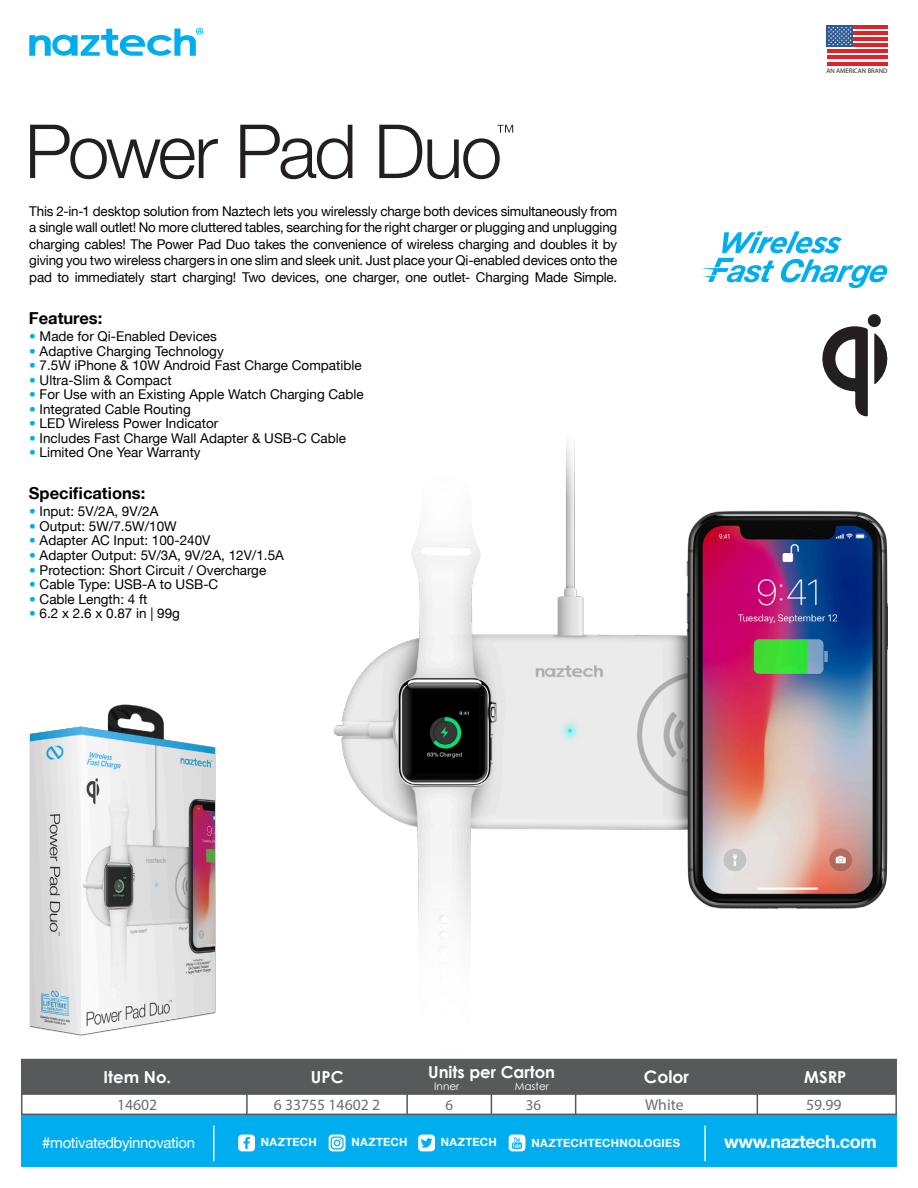
<style>
.page{position:relative;width:918px;height:1188px;background:#fff}
.page>*{position:absolute;margin:0;border:0;box-sizing:border-box;transform-origin:0 0}
.t1{font:700 18px "Helvetica Neue LT Std";letter-spacing:-.025em;color:#fff}
.t2{font:700 17.25px "Century Gothic";color:#fff}
.t3{font:700 16.5px "Century Gothic";color:#fff}
.t4{font:700 16.5px "Helvetica Neue LT Std";color:#000}
.t5{font:15.6px "Myriad Pro";color:#6d6e71}
.t6{font:15px "Helvetica Neue LT Std";letter-spacing:-.025em;color:#fff}
.t7{font:15px "Myriad Pro";color:#6d6e71}
.t8{font:13.5px/16.5px "Helvetica Neue LT Std";color:#000;text-align:justify}
.t9{font:700 11.25px "Helvetica Neue LT Std";letter-spacing:.02em;color:#fff}
.t10{font:10.5px "Century Gothic";color:#fff}
.t11{font:6.6px "Myriad Pro";color:#231f20}
.s1{color:#00aeef}
</style>
<div class="page">
<div style="left:21px;top:1115px;width:876px;height:52px;background:#00aeef;border:2px solid #00aeef"></div>
<svg style="left:29px;top:28px;width:174px;height:28px"></svg>
<svg style="left:238px;top:1135px;width:17px;height:16px"></svg>
<svg style="left:329px;top:1135px;width:4px;height:16px"></svg>
<svg style="left:827px;top:28px;width:60px;height:28px"></svg>
<hr style="left:827px;top:25px;width:60px;height:3px;background:#e12228">
<hr style="left:827px;top:31px;width:60px;height:4px;background:#e12228">
<hr style="left:827px;top:38px;width:60px;height:3px;background:#e12228">
<hr style="left:827px;top:44px;width:60px;height:3px;background:#e12228">
<hr style="left:827px;top:50px;width:60px;height:3px;background:#e12228">
<hr style="left:827px;top:56px;width:60px;height:3px;background:#e12228">
<hr style="left:827px;top:62px;width:60px;height:3px;background:#e12228">
<div style="left:827px;top:25px;width:26px;height:22px;background:linear-gradient(to right,#376298,#315d94)"></div>
<svg style="left:828px;top:27px;width:24px;height:18px"></svg>
<hr style="left:213px;top:1126px;width:2px;height:35px;background:#fff">
<div style="left:21px;top:1059px;width:876px;height:36px;background:#58595b;border:2px solid #58595b"></div>
<hr style="left:69px;top:1059px;width:2px;height:20px;background:#58595b">
<hr style="left:246px;top:1094px;width:2px;height:20px;background:#58595b">
<hr style="left:22px;top:1114px;width:874px;height:1px;background:#58595b">
<svg style="left:21px;top:1094px;width:1px;height:22px"></svg>
<svg style="left:30px;top:125px;width:188px;height:54px"></svg>
<svg style="left:240px;top:125px;width:112px;height:54px"></svg>
<svg style="left:379px;top:125px;width:134px;height:54px"></svg>
<img style="left:21px;top:704px;width:218px;height:355px">
<img style="left:333px;top:231px;width:564px;height:936px">
<p class="t8" style="left:29px;top:203px;width:589px">This 2-in-1 desktop solution from Naztech lets you wirelessly charge both devices simultaneously from a single wall outlet! No more cluttered tables, searching for the right charger or plugging and unplugging charging cables! The Power Pad Duo takes the convenience of wireless charging and doubles it by giving you two wireless chargers in one slim and sleek unit. Just place your Qi-enabled devices onto the pad to immediately start charging! Two devices, one charger, one outlet- Charging Made Simple.</p>
<p class="t4" style="left:29px;top:308px;width:75px">Features:</p>
<p class="t8" style="left:29px;top:328px;width:189px"><span class="s1">•</span> Made for Qi-Enabled Devices</p>
<p class="t8" style="left:29px;top:342px;width:196px"><span class="s1">•</span> Adaptive Charging Technology</p>
<p class="t8" style="left:29px;top:357px;width:334px"><span class="s1">•</span> 7.5W iPhone &amp; 10W Android Fast Charge Compatible</p>
<p class="t8" style="left:29px;top:371px;width:144px"><span class="s1">•</span> Ultra-Slim &amp; Compact</p>
<p class="t8" style="left:29px;top:386px;width:336px"><span class="s1">•</span> For Use with an Existing Apple Watch Charging Cable</p>
<p class="t8" style="left:29px;top:400px;width:163px"><span class="s1">•</span> Integrated Cable Routing</p>
<p class="t8" style="left:29px;top:415px;width:191px"><span class="s1">•</span> LED Wireless Power Indicator</p>
<p class="t8" style="left:29px;top:430px;width:318px"><span class="s1">•</span> Includes Fast Charge Wall Adapter &amp; USB-C Cable</p>
<p class="t8" style="left:29px;top:444px;width:173px"><span class="s1">•</span> Limited One Year Warranty</p>
<p class="t4" style="left:29px;top:483px;width:118px">Specifications:</p>
<p class="t8" style="left:29px;top:503px;width:131px"><span class="s1">•</span> Input: 5V/2A, 9V/2A</p>
<p class="t8" style="left:29px;top:518px;width:149px"><span class="s1">•</span> Output: 5W/7.5W/10W</p>
<p class="t8" style="left:29px;top:532px;width:183px"><span class="s1">•</span> Adapter AC Input: 100-240V</p>
<p class="t8" style="left:29px;top:547px;width:256px"><span class="s1">•</span> Adapter Output: 5V/3A, 9V/2A, 12V/1.5A</p>
<p class="t8" style="left:29px;top:561px;width:239px"><span class="s1">•</span> Protection: Short Circuit / Overcharge</p>
<p class="t8" style="left:29px;top:576px;width:191px"><span class="s1">•</span> Cable Type: USB-A to USB-C</p>
<p class="t8" style="left:29px;top:590px;width:120px"><span class="s1">•</span> Cable Length: 4 ft</p>
<p class="t8" style="left:29px;top:605px;width:152px"><span class="s1">•</span> 6.2 x 2.6 x 0.87 in | 99g</p>
<p class="t11" style="left:826px;top:66px;width:63px">AN AMERICAN BRAND</p>
<p class="t3" style="left:104px;top:1065px;width:69px">Item No.</p>
<p class="t3" style="left:311px;top:1065px;width:34px">UPC</p>
<p class="t3" style="left:428px;top:1059px;width:129px">Units per Carton</p>
<p class="t10" style="left:434px;top:1078px;width:27px">Inner</p>
<p class="t10" style="left:515px;top:1078px;width:36px">Master</p>
<p class="t2" style="left:644px;top:1064px;width:47px">Color</p>
<p class="t3" style="left:804px;top:1065px;width:44px">MSRP</p>
<p class="t5" style="left:117px;top:1095px;width:42px">14602</p>
<p class="t5" style="left:274px;top:1095px;width:108px">6 33755 14602 2</p>
<p class="t7" style="left:445px;top:1095px;width:9px">6</p>
<p class="t7" style="left:526px;top:1095px;width:17px">36</p>
<p class="t5" style="left:645px;top:1095px;width:40px">White</p>
<p class="t5" style="left:806px;top:1095px;width:37px">59.99</p>
<p class="t6" style="left:42px;top:1133px;width:154px">#motivatedbyinnovation</p>
<h1 class="t1" style="left:724px;top:1131px;width:154px">www.naztech.com</h1>
<p class="t9" style="left:261px;top:1135px;width:58px">NAZTECH</p>
<p class="t9" style="left:351px;top:1135px;width:58px">NAZTECH</p>
<p class="t9" style="left:441px;top:1135px;width:58px">NAZTECH</p>
<p class="t9" style="left:531px;top:1136px;width:150px">NAZTECHTECHNOLOGIES</p>
</div>
